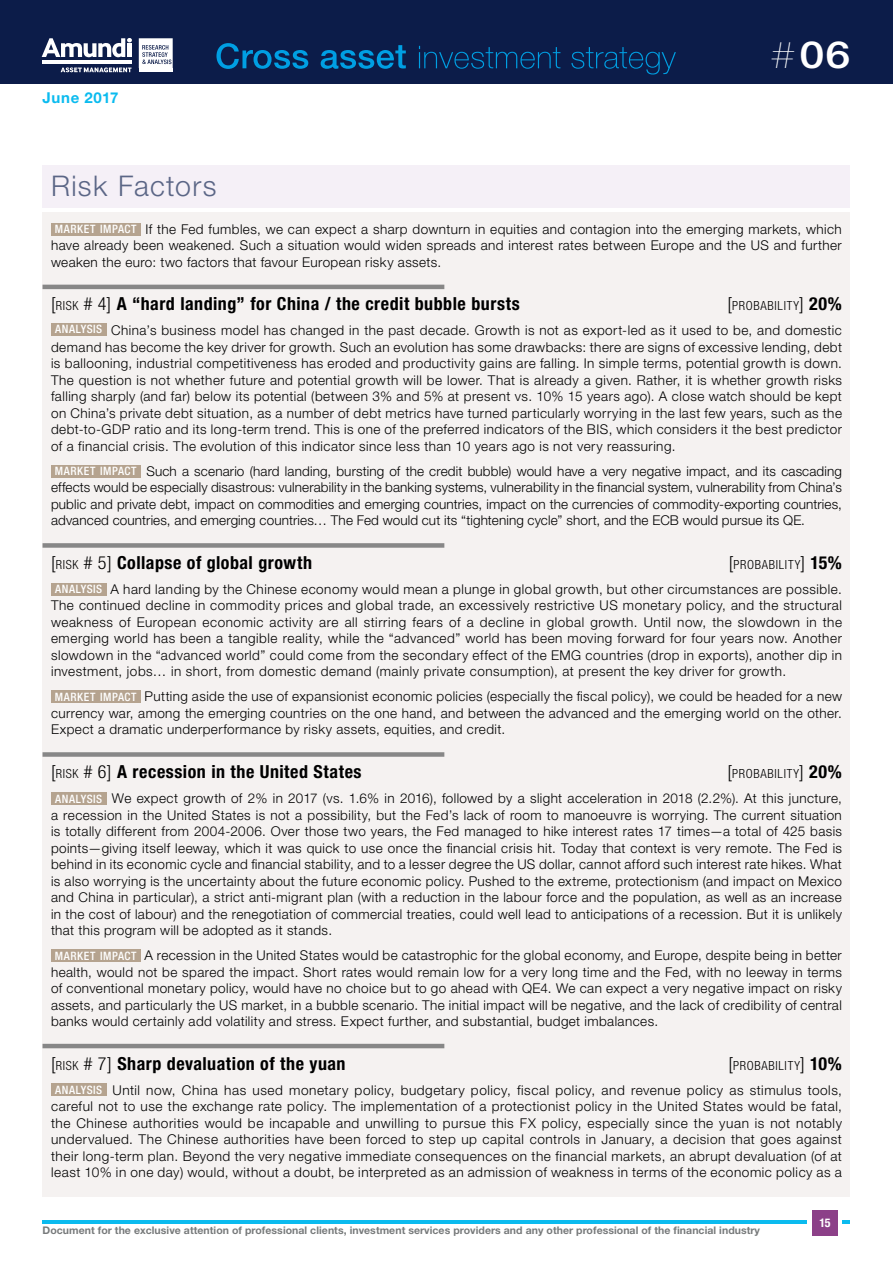
<style>
.page{position:relative;width:893px;height:1263px;background:#fff}
.page>*{position:absolute;margin:0;border:0;box-sizing:border-box;transform-origin:0 0}
.t1{font:500 37.35px "Helvetica Neue LT Std";color:#fff;scale:1.2 1}
.t2{font:300 28.5px "Helvetica Neue LT Std";letter-spacing:.045em;color:#5b6686}
.t3{font:700 condensed 18px "Helvetica Neue LT Std";letter-spacing:.03em;color:#000}
.t4{font:700 15px "Helvetica Neue LT Std";letter-spacing:.045em;color:#0bbbef}
.t5{font:300 13.5px/16.5px "Helvetica Neue LT Std";letter-spacing:.03em;color:#000;text-align:justify}
.t6{font:300 condensed 12.6px "Helvetica Neue LT Std";letter-spacing:.055em;color:#000}
.t7{font:700 condensed 12px "Helvetica Neue LT Std";color:#fff}
.t8{font:700 10.5px "Helvetica Neue LT Std";letter-spacing:.005em;color:#777a7b}
.s1{font-weight:200;font-size:37.8px}
.s2{font-weight:500;font-stretch:condensed;font-size:11.55px;color:#fff}
.s3{font-weight:300}
.s4{font-weight:300;font-size:12.6px}
.s5{font-size:18px}
.s6{font-weight:700;font-size:18px}
</style>
<div class="page">
<hr style="left:43px;top:1220px;width:807px;height:4px;background:#0bbbef">
<div style="left:808px;top:1206px;width:34px;height:34px;background:#fff"></div>
<div style="left:812px;top:1210px;width:26px;height:25px;background:#8c4088"></div>
<div style="left:0;top:0;width:893px;height:84px;background:#0c1c49"></div>
<svg style="left:216px;top:43px;width:460px;height:32px"></svg>
<hr style="left:42px;top:61px;width:90px;height:3px;background:#fff">
<svg style="left:42px;top:38px;width:90px;height:19px"></svg>
<div style="left:127px;top:43px;width:5px;height:14px;background:#fff"></div>
<svg style="left:61px;top:67px;width:71px;height:6px"></svg>
<hr style="left:139px;top:69px;width:34px;height:3px;background:#fff">
<svg style="left:139px;top:38px;width:34px;height:30px"></svg>
<div style="left:43px;top:213px;width:807px;height:984px;background:#f5f2f1"></div>
<hr style="left:43px;top:285px;width:401px;height:4px;background:#878787">
<div style="left:43px;top:543px;width:401px;height:5px;background:#878787"></div>
<div style="left:43px;top:752px;width:401px;height:5px;background:#878787"></div>
<hr style="left:43px;top:1044px;width:401px;height:4px;background:#878787">
<div style="left:51px;top:223px;width:89px;height:12px;background:#b5a38f"></div>
<div style="left:51px;top:465px;width:89px;height:12px;background:#b5a38f"></div>
<div style="left:51px;top:583px;width:55px;height:12px;background:#b5a38f"></div>
<div style="left:51px;top:690px;width:89px;height:13px;background:#b5a38f"></div>
<div style="left:51px;top:792px;width:55px;height:12px;background:#b5a38f"></div>
<div style="left:51px;top:949px;width:89px;height:12px;background:#b5a38f"></div>
<div style="left:51px;top:1083px;width:55px;height:13px;background:#b5a38f"></div>
<div style="left:43px;top:165px;width:807px;height:42px;background:#f5f0f7"></div>
<svg style="left:42px;top:233px;width:166px;height:209px"></svg>
<p class="t4" style="left:43px;top:89px;width:78px">June 2017</p>
<h2 class="t2" style="left:51px;top:169px;width:167px">Risk Factors</h2>
<h1 class="t1" style="left:770px;top:33px;width:69px"><span class="s1">#</span>06</h1>
<p class="t5" style="left:51px;top:221px;width:792px"><span class="s2">MARKET IMPACT</span> If the Fed fumbles, we can expect a sharp downturn in equities and contagion into the emerging markets, which have already been weakened. Such a situation would widen spreads and interest rates between Europe and the US and further weaken the euro: two factors that favour European risky assets.</p>
<h3 class="t3" style="left:51px;top:293px;width:470px"><span class="s3">[</span><span class="s4">RISK</span> <span class="s3"># 4]</span> A “hard landing” for China / the credit bubble bursts</h3>
<p class="t6" style="left:728px;top:299px;width:116px"><span class="s5">[</span>PROBABILITY<span class="s5">]</span> <span class="s6">20%</span></p>
<p class="t5" style="left:51px;top:322px;width:792px"><span class="s2">ANALYSIS</span> China’s business model has changed in the past decade. Growth is not as export-led as it used to be, and domestic demand has become the key driver for growth. Such an evolution has some drawbacks: there are signs of excessive lending, debt is ballooning, industrial competitiveness has eroded and productivity gains are falling. In simple terms, potential growth is down.<br>The question is not whether future and potential growth will be lower. That is already a given. Rather, it is whether growth risks falling sharply (and far) below its potential (between 3% and 5% at present vs. 10% 15 years ago). A close watch should be kept on China’s private debt situation, as a number of debt metrics have turned particularly worrying in the last few years, such as the debt-to-GDP ratio and its long-term trend. This is one of the preferred indicators of the BIS, which considers it the best predictor of a financial crisis. The evolution of this indicator since less than 10 years ago is not very reassuring.</p>
<p class="t5" style="left:51px;top:463px;width:792px"><span class="s2">MARKET IMPACT</span> Such a scenario (hard landing, bursting of the credit bubble) would have a very negative impact, and its cascading effects would be especially disastrous: vulnerability in the banking systems, vulnerability in the financial system, vulnerability from China’s public and private debt, impact on commodities and emerging countries, impact on the currencies of commodity-exporting countries, advanced countries, and emerging countries… The Fed would cut its “tightening cycle” short, and the ECB would pursue its QE.</p>
<h3 class="t3" style="left:51px;top:552px;width:263px"><span class="s3">[</span><span class="s4">RISK</span> <span class="s3"># 5]</span> Collapse of global growth</h3>
<p class="t6" style="left:729px;top:557px;width:115px"><span class="s5">[</span>PROBABILITY<span class="s5">]</span> <span class="s6">15%</span></p>
<p class="t5" style="left:51px;top:581px;width:792px"><span class="s2">ANALYSIS</span> A hard landing by the Chinese economy would mean a plunge in global growth, but other circumstances are possible.<br>The continued decline in commodity prices and global trade, an excessively restrictive US monetary policy, and the structural weakness of European economic activity are all stirring fears of a decline in global growth. Until now, the slowdown in the emerging world has been a tangible reality, while the “advanced” world has been moving forward for four years now. Another slowdown in the “advanced world” could come from the secondary effect of the EMG countries (drop in exports), another dip in investment, jobs… in short, from domestic demand (mainly private consumption), at present the key driver for growth.</p>
<p class="t5" style="left:51px;top:688px;width:792px"><span class="s2">MARKET IMPACT</span> Putting aside the use of expansionist economic policies (especially the fiscal policy), we could be headed for a new currency war, among the emerging countries on the one hand, and between the advanced and the emerging world on the other.<br>Expect a dramatic underperformance by risky assets, equities, and credit.</p>
<h3 class="t3" style="left:51px;top:761px;width:312px"><span class="s3">[</span><span class="s4">RISK</span> <span class="s3"># 6]</span> A recession in the United States</h3>
<p class="t6" style="left:728px;top:766px;width:116px"><span class="s5">[</span>PROBABILITY<span class="s5">]</span> <span class="s6">20%</span></p>
<p class="t5" style="left:51px;top:790px;width:792px"><span class="s2">ANALYSIS</span> We expect growth of 2% in 2017 (vs. 1.6% in 2016), followed by a slight acceleration in 2018 (2.2%). At this juncture, a recession in the United States is not a possibility, but the Fed’s lack of room to manoeuvre is worrying. The current situation is totally different from 2004-2006. Over those two years, the Fed managed to hike interest rates 17 times—a total of 425 basis points—giving itself leeway, which it was quick to use once the financial crisis hit. Today that context is very remote. The Fed is behind in its economic cycle and financial stability, and to a lesser degree the US dollar, cannot afford such interest rate hikes. What is also worrying is the uncertainty about the future economic policy. Pushed to the extreme, protectionism (and impact on Mexico and China in particular), a strict anti-migrant plan (with a reduction in the labour force and the population, as well as an increase in the cost of labour) and the renegotiation of commercial treaties, could well lead to anticipations of a recession. But it is unlikely that this program will be adopted as it stands.</p>
<p class="t5" style="left:51px;top:947px;width:792px"><span class="s2">MARKET IMPACT</span> A recession in the United States would be catastrophic for the global economy, and Europe, despite being in better health, would not be spared the impact. Short rates would remain low for a very long time and the Fed, with no leeway in terms of conventional monetary policy, would have no choice but to go ahead with QE4. We can expect a very negative impact on risky assets, and particularly the US market, in a bubble scenario. The initial impact will be negative, and the lack of credibility of central banks would certainly add volatility and stress. Expect further, and substantial, budget imbalances.</p>
<h3 class="t3" style="left:51px;top:1052px;width:296px"><span class="s3">[</span><span class="s4">RISK</span> <span class="s3"># 7]</span> Sharp devaluation of the yuan</h3>
<p class="t6" style="left:728px;top:1058px;width:115px"><span class="s5">[</span>PROBABILITY<span class="s5">]</span> <span class="s6">10%</span></p>
<p class="t5" style="left:51px;top:1081px;width:792px"><span class="s2">ANALYSIS</span> Until now, China has used monetary policy, budgetary policy, fiscal policy, and revenue policy as stimulus tools, careful not to use the exchange rate policy. The implementation of a protectionist policy in the United States would be fatal, the Chinese authorities would be incapable and unwilling to pursue this FX policy, especially since the yuan is not notably undervalued. The Chinese authorities have been forced to step up capital controls in January, a decision that goes against their long-term plan. Beyond the very negative immediate consequences on the financial markets, an abrupt devaluation (of at least 10% in one day) would, without a doubt, be interpreted as an admission of weakness in terms of the economic policy as a</p>
<p class="t8" style="left:43px;top:1224px;width:719px">Document for the exclusive attention of professional clients, investment services providers and any other professional of the financial industry</p>
<p class="t7" style="left:819px;top:1215px;width:13px">15</p>
</div>
